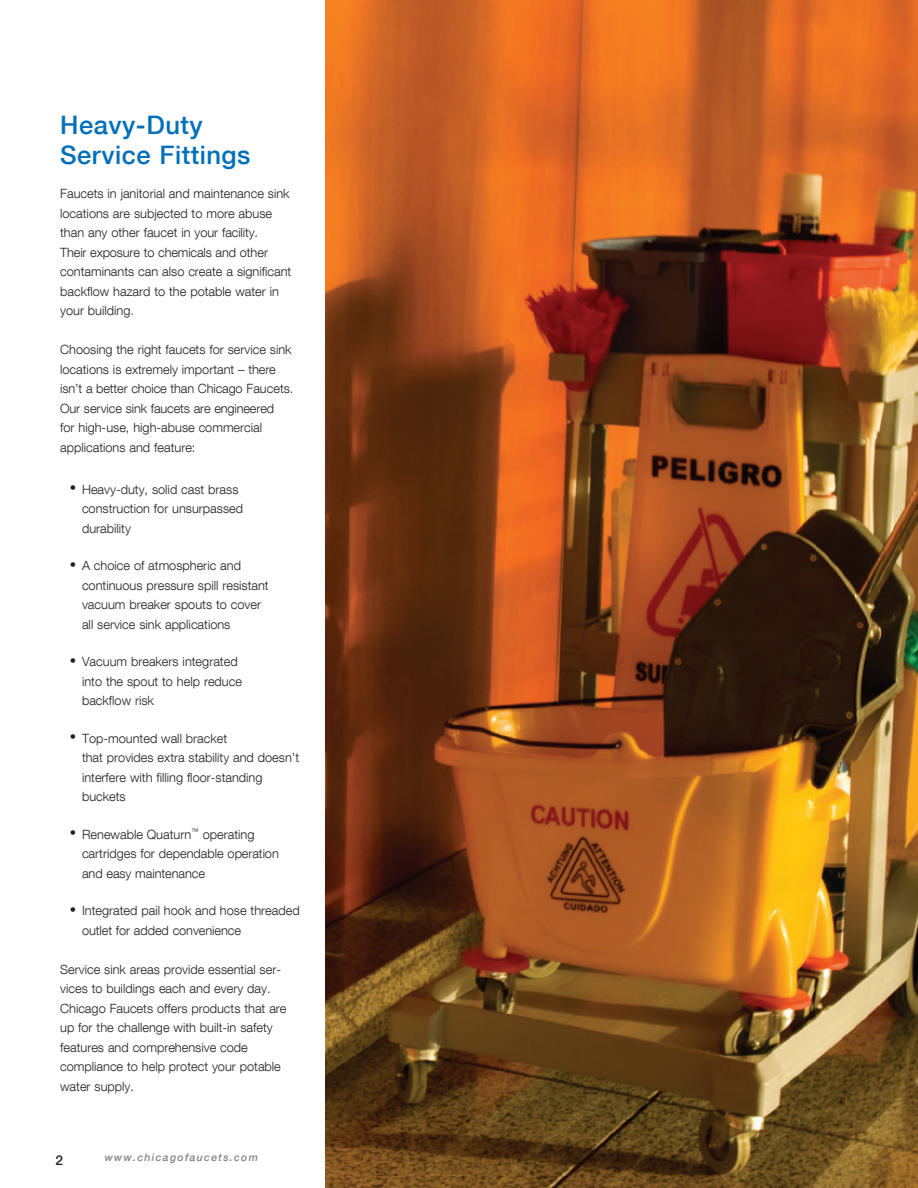
<style>
.page{position:relative;width:918px;height:1188px;background:#fff}
.page>*{position:absolute;margin:0;border:0;box-sizing:border-box;transform-origin:0 0}
.t1{font:500 25.5px/30px "Helvetica Neue LT Com";letter-spacing:.02em;color:#006fba}
.t2{font:500 13.5px "Helvetica Neue LT Com";color:#231f20}
.t3{font:300 12.75px/19.5px "Helvetica Neue LT Com";color:#231f20}
.t4{font:italic 500 10.5px "Helvetica Neue LT Com";letter-spacing:.125em;color:#808285}
</style>
<div class="page">
<img style="left:326px;top:0;width:592px;height:1188px">
<h1 class="t1" style="left:60px;top:109px;width:192px">Heavy-Duty<br>Service Fittings</h1>
<p class="t3" style="left:60px;top:184px;width:233px">Faucets in janitorial and maintenance sink locations are subjected to more abuse than any other faucet in your facility.<br>Their exposure to chemicals and other contaminants can also create a significant backflow hazard to the potable water in your building.</p>
<p class="t3" style="left:60px;top:340px;width:235px">Choosing the right faucets for service sink locations is extremely important – there isn’t a better choice than Chicago Faucets.<br>Our service sink faucets are engineered<br>for high-use, high-abuse commercial applications and feature:</p>
<p class="t3" style="left:82px;top:479px;width:163px;text-indent:-12px">• Heavy-duty, solid cast brass construction for unsurpassed durability</p>
<p class="t3" style="left:82px;top:556px;width:188px;text-indent:-12px">• A choice of atmospheric and continuous pressure spill resistant vacuum breaker spouts to cover all service sink applications</p>
<p class="t3" style="left:82px;top:652px;width:162px;text-indent:-12px">• Vacuum breakers integrated into the spout to help reduce backflow risk</p>
<p class="t3" style="left:82px;top:728px;width:219px;text-indent:-12px">• Top-mounted wall bracket<br>that provides extra stability and doesn’t interfere with filling floor-standing buckets</p>
<p class="t3" style="left:82px;top:824px;width:198px;text-indent:-12px">• Renewable Quaturn<sup>™</sup> operating cartridges for dependable operation and easy maintenance</p>
<p class="t3" style="left:82px;top:901px;width:219px;text-indent:-12px">• Integrated pail hook and hose threaded outlet for added convenience</p>
<p class="t3" style="left:60px;top:959px;width:228px">Service sink areas provide essential ser&shy;vices to buildings each and every day.<br>Chicago Faucets offers products that are up for the challenge with built-in safety features and comprehensive code compliance to help protect your potable water supply.</p>
<p class="t2" style="left:56px;top:1152px;width:9px">2</p>
<p class="t4" style="left:105px;top:1151px;width:155px">www.chicagofaucets.com</p>
</div>
